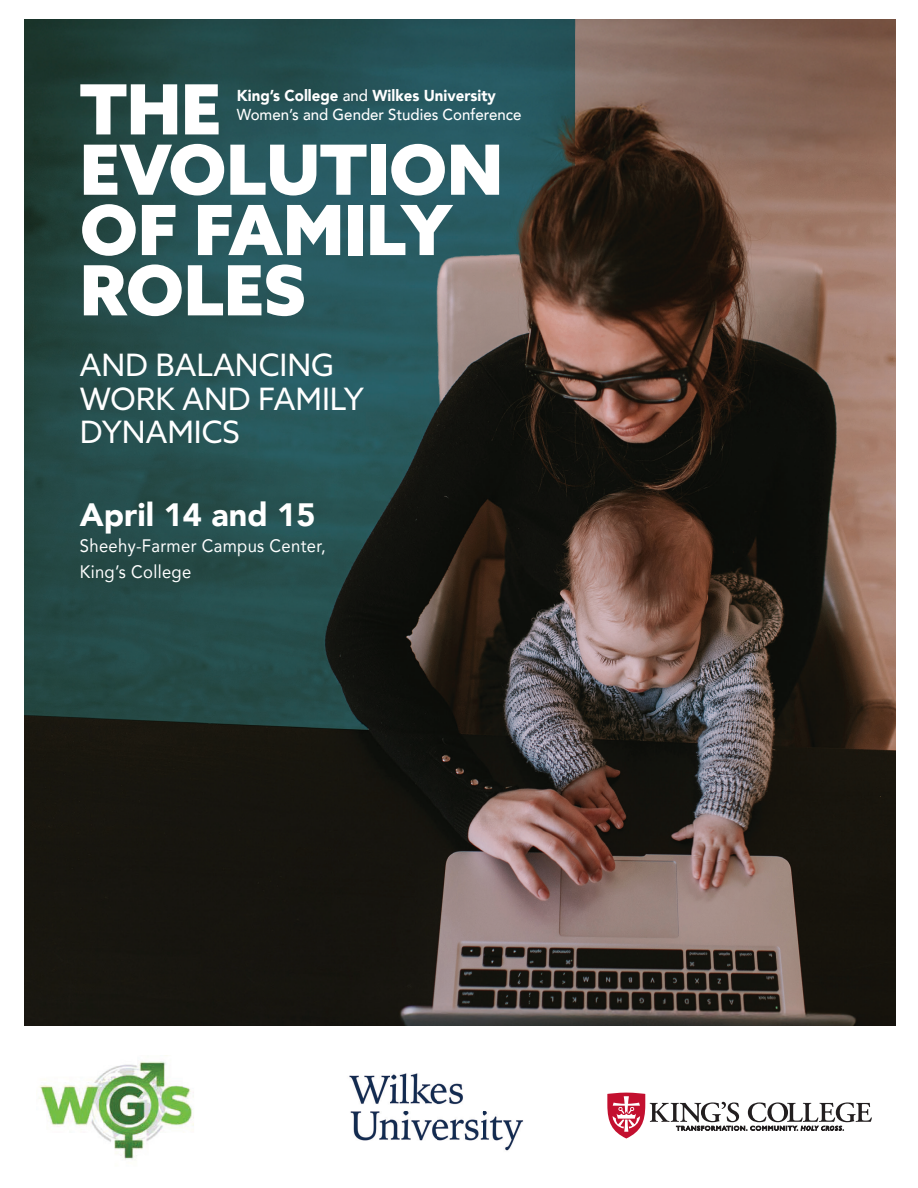
<style>
.page{position:relative;width:918px;height:1188px;background:#fff}
.page>*{position:absolute;margin:0;border:0;box-sizing:border-box;transform-origin:0 0}
.t1{font:900 69.3px/60.3px "Azo Sans";color:#fff}
.t2{font:900 32.25px "Avenir";color:#fff}
.t3{font:30.9px/33.6px "Azo Sans";color:#fff}
.t4{font:18px/26px "Avenir";letter-spacing:.02em;color:#fff;scale:.92 1}
.t5{font:500 15.9px/18.8px "Avenir";color:#fff;scale:.95 1}
.s1{font-weight:900}
</style>
<div class="page">
<img style="left:25px;top:19px;width:870px;height:1007px">
<img style="left:39px;top:1055px;width:155px;height:105px">
<img style="left:349px;top:1073px;width:175px;height:78px">
<svg style="left:607px;top:1093px;width:265px;height:46px"></svg>
<h1 class="t1" style="left:80px;top:78px;width:425px">THE<br>EVOLUTION<br>OF FAMILY<br>ROLES</h1>
<p class="t5" style="left:237px;top:86px;width:301px"><span class="s1">King’s College</span> and <span class="s1">Wilkes University<br></span>Women’s and Gender Studies Conference</p>
<h3 class="t3" style="left:80px;top:348px;width:286px">AND BALANCING<br>WORK AND FAMILY<br>DYNAMICS</h3>
<h2 class="t2" style="left:80px;top:487px;width:237px">April 14 and 15</h2>
<p class="t4" style="left:80px;top:532px;width:269px">Sheehy-Farmer Campus Center,<br>King’s College</p>
</div>
